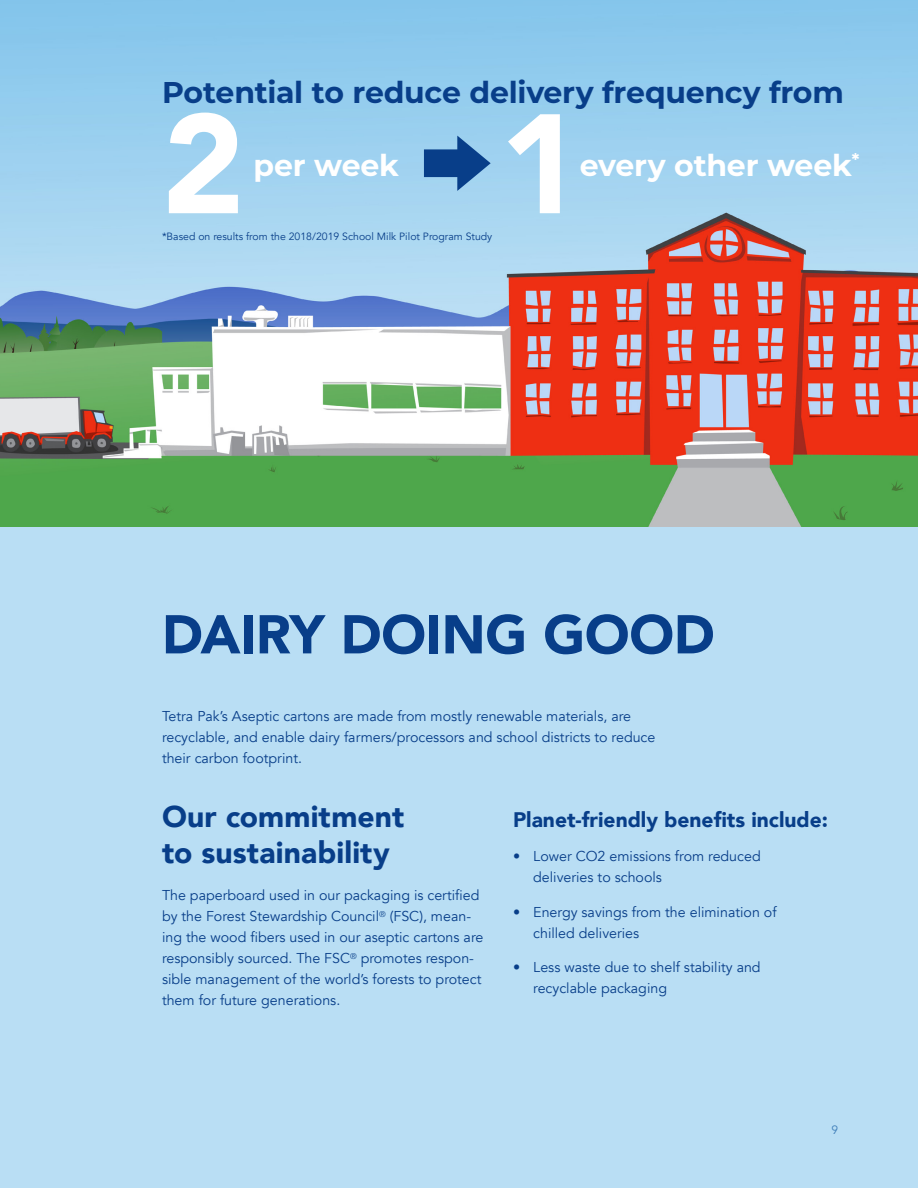
<style>
.page{position:relative;width:918px;height:1188px;background:#fff}
.page>*{position:absolute;margin:0;border:0;box-sizing:border-box;transform-origin:0 0}
.Heading_1{font:900 139.8px "Avenir";color:#fff}
.Heading_1-2{font:900 54px "Avenir";letter-spacing:-.005em;color:#083e89}
.Callout_-_Headline_1{font:700 30px "Montserrat";letter-spacing:-.01em;color:#083e89}
.Heading_2{font:900 30px/36px "Avenir";letter-spacing:.005em;color:#083e89}
.Callout_-_Headline_1-2{font:700 30px "Montserrat";letter-spacing:-.005em;color:#fff}
.Heading_3{font:900 21px "Avenir";color:#083e89}
.Paragraph_-_basic{font:14.25px/21px "Avenir";color:#083e89}
.t1{font:12px "Avenir";color:#083e89}
.statistic_source{font:10.5px "Avenir";color:#083e89}
</style>
<div class="page">
<div style="left:0;top:526px;width:918px;height:662px;background:#b9def4"></div>
<img style="left:0;top:0;width:918px;height:526px">
<svg style="left:424px;top:136px;width:67px;height:55px;background:#5487bc"></svg>
<p class="Callout_-_Headline_1" style="left:162px;top:71px;width:683px">Potential to reduce delivery frequency from</p>
<p class="Heading_1" style="left:162px;top:45px;width:84px">2</p>
<p class="statistic_source" style="left:162px;top:230px;width:332px">*Based on results from the 2018/2019 School Milk Pilot Program Study</p>
<p class="Heading_1" style="left:500px;top:45px;width:84px">1</p>
<p class="Callout_-_Headline_1-2" style="left:254px;top:144px;width:147px">per week</p>
<p class="Callout_-_Headline_1-2" style="left:580px;top:144px;width:281px">every other week<sup>*</sup></p>
<p class="Heading_1-2" style="left:162px;top:588px;width:554px">DAIRY DOING GOOD</p>
<p class="Paragraph_-_basic" style="left:162px;top:706px;width:495px">Tetra Pak’s Aseptic cartons are made from mostly renewable materials, are recyclable, and enable dairy farmers/processors and school districts to reduce their carbon footprint.</p>
<p class="Heading_2" style="left:162px;top:798px;width:244px">Our commitment to sustainability</p>
<p class="Paragraph_-_basic" style="left:162px;top:885px;width:323px">The paperboard used in our packaging is certified by the Forest Stewardship Council<sup>®</sup> (FSC), mean&shy;ing the wood fibers used in our aseptic cartons are responsibly sourced. The FSC<sup>®</sup> promotes respon&shy;sible management of the world’s forests to protect them for future generations.</p>
<p class="Heading_3" style="left:513px;top:801px;width:317px">Planet-friendly benefits include:</p>
<p class="Paragraph_-_basic" style="left:533px;top:846px;width:229px;text-indent:-20px">• Lower CO2 emissions from reduced deliveries to schools</p>
<p class="Paragraph_-_basic" style="left:533px;top:902px;width:245px;text-indent:-20px">• Energy savings from the elimination of chilled deliveries</p>
<p class="Paragraph_-_basic" style="left:533px;top:957px;width:229px;text-indent:-20px">• Less waste due to shelf stability and recyclable packaging</p>
<p class="t1" style="left:831px;top:1123px;width:8px">9</p>
</div>
